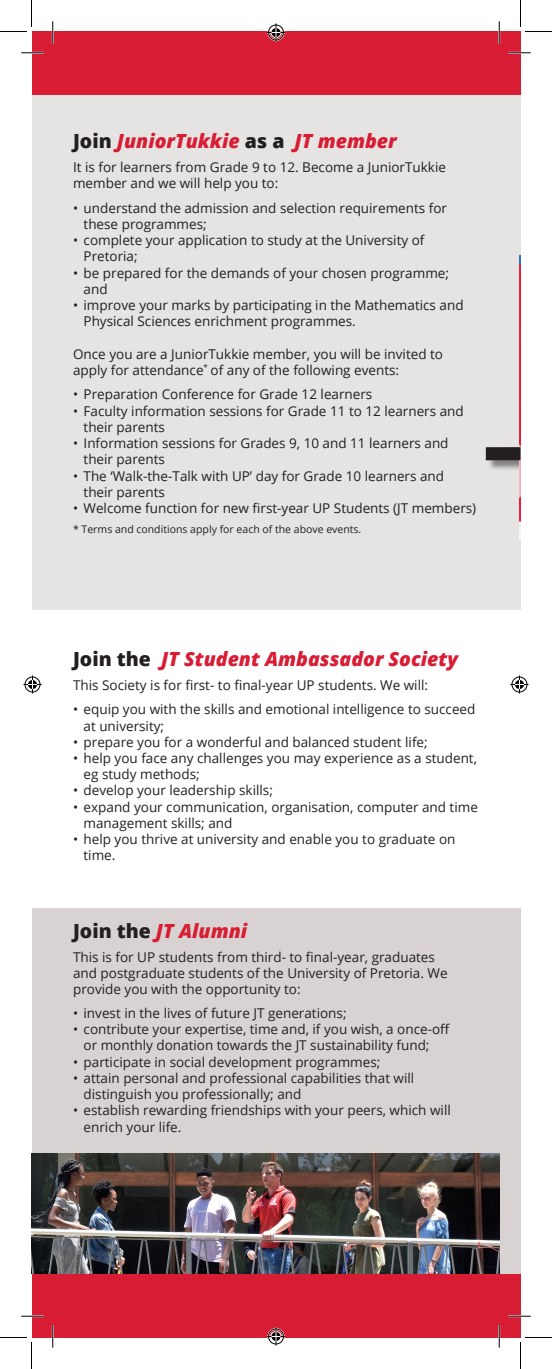
<style>
.page{position:relative;width:552px;height:1369px;background:#fff}
.page>*{position:absolute;margin:0;border:0;box-sizing:border-box;transform-origin:0 0}
.t1{font:italic 800 19.5px "Open Sans";color:#d81c33}
.t2{font:13.5px/16.2px "Open Sans";color:#231f20}
.t3{font:10.5px "Open Sans";color:#231f20}
.s1{font-style:normal;color:#231f20}
</style>
<div class="page">
<div style="left:32px;top:32px;width:488px;height:578px;background:#e5e4e2"></div>
<div style="left:32px;top:32px;width:488px;height:63px;background:#d81c33"></div>
<div style="left:32px;top:907px;width:488px;height:379px;background:#d8d3d2"></div>
<img style="left:32px;top:1153px;width:467px;height:120px">
<div style="left:32px;top:1273px;width:488px;height:64px;background:#d81c33"></div>
<img style="left:519px;top:256px;width:1px;height:283px">
<div style="left:486px;top:447px;width:34px;height:13px;background:#231f20"></div>
<hr style="left:21px;top:52px;width:23px;height:2px;background:#fff">
<hr style="left:508px;top:52px;width:23px;height:2px;background:#fff">
<hr style="left:21px;top:1315px;width:23px;height:2px;background:#fff">
<hr style="left:508px;top:1315px;width:23px;height:2px;background:#fff">
<hr style="left:52px;top:21px;width:2px;height:23px;background:#fff">
<hr style="left:52px;top:1325px;width:2px;height:22px;background:#fff">
<hr style="left:498px;top:21px;width:2px;height:23px;background:#fff">
<hr style="left:498px;top:1325px;width:2px;height:22px;background:#fff">
<svg style="left:21px;top:53px;width:23px;height:1px"></svg>
<svg style="left:508px;top:53px;width:23px;height:1px"></svg>
<svg style="left:21px;top:1315px;width:23px;height:1px"></svg>
<svg style="left:508px;top:1315px;width:23px;height:1px"></svg>
<svg style="left:53px;top:21px;width:1px;height:23px"></svg>
<svg style="left:53px;top:1325px;width:1px;height:22px"></svg>
<svg style="left:499px;top:21px;width:1px;height:23px"></svg>
<svg style="left:499px;top:1325px;width:1px;height:22px"></svg>
<svg style="left:0;top:0;width:32px;height:32px"></svg>
<svg style="left:0;top:1337px;width:32px;height:31px"></svg>
<svg style="left:520px;top:0;width:32px;height:32px"></svg>
<svg style="left:520px;top:1337px;width:32px;height:31px"></svg>
<svg style="left:267px;top:24px;width:18px;height:18px"></svg>
<svg style="left:267px;top:1327px;width:18px;height:18px"></svg>
<svg style="left:24px;top:675px;width:18px;height:18px"></svg>
<svg style="left:510px;top:675px;width:18px;height:18px"></svg>
<h1 class="t1" style="left:73px;top:126px;width:325px"><span class="s1">Join</span> JuniorTukkie <span class="s1">as a</span> JT member</h1>
<p class="t2" style="left:73px;top:158px;width:374px">It is for learners from Grade 9 to 12. Become a JuniorTukkie member and we will help you to:</p>
<p class="t2" style="left:84px;top:199px;width:365px;text-indent:-11px">• understand the admission and selection requirements for these programmes;</p>
<p class="t2" style="left:84px;top:232px;width:342px;text-indent:-11px">• complete your application to study at the University of<br>Pretoria;</p>
<p class="t2" style="left:84px;top:264px;width:367px;text-indent:-11px">• be prepared for the demands of your chosen programme; and</p>
<p class="t2" style="left:84px;top:296px;width:382px;text-indent:-11px">• improve your marks by participating in the Mathematics and<br>Physical Sciences enrichment programmes.</p>
<p class="t2" style="left:73px;top:345px;width:372px">Once you are a JuniorTukkie member, you will be invited to apply for attendance<sup>*</sup> of any of the following events:</p>
<p class="t2" style="left:73px;top:386px;width:301px">• Preparation Conference for Grade 12 learners</p>
<p class="t2" style="left:84px;top:402px;width:382px;text-indent:-11px">• Faculty information sessions for Grade 11 to 12 learners and their parents</p>
<p class="t2" style="left:84px;top:435px;width:366px;text-indent:-11px">• Information sessions for Grades 9, 10 and 11 learners and their parents</p>
<p class="t2" style="left:84px;top:467px;width:362px;text-indent:-11px">• The ‘Walk-the-Talk with UP’ day for Grade 10 learners and their parents</p>
<p class="t2" style="left:73px;top:499px;width:405px">• Welcome function for new first-year UP Students (JT members)</p>
<p class="t3" style="left:73px;top:522px;width:290px">* Terms and conditions apply for each of the above events.</p>
<h1 class="t1" style="left:73px;top:644px;width:387px"><span class="s1">Join the</span> JT Student Ambassador Society</h1>
<p class="t2" style="left:73px;top:676px;width:357px">This Society is for first- to final-year UP students. We will:</p>
<p class="t2" style="left:84px;top:701px;width:393px;text-indent:-11px">• equip you with the skills and emotional intelligence to succeed at university;</p>
<p class="t2" style="left:73px;top:733px;width:356px">• prepare you for a wonderful and balanced student life;</p>
<p class="t2" style="left:84px;top:749px;width:395px;text-indent:-11px">• help you face any challenges you may experience as a student, eg study methods;</p>
<p class="t2" style="left:73px;top:782px;width:201px">• develop your leadership skills;</p>
<p class="t2" style="left:84px;top:798px;width:396px;text-indent:-10px">• expand your communication, organisation, computer and time management skills; and</p>
<p class="t2" style="left:84px;top:830px;width:373px;text-indent:-11px">• help you thrive at university and enable you to graduate on time.</p>
<h1 class="t1" style="left:73px;top:916px;width:176px"><span class="s1">Join the</span> JT Alumni</h1>
<p class="t2" style="left:73px;top:948px;width:376px">This is for UP students from third- to final-year, graduates and postgraduate students of the University of Pretoria. We provide you with the opportunity to:</p>
<p class="t2" style="left:73px;top:1004px;width:275px">• invest in the lives of future JT generations;</p>
<p class="t2" style="left:84px;top:1020px;width:368px;text-indent:-11px">• contribute your expertise, time and, if you wish, a once-off or monthly donation towards the JT sustainability fund;</p>
<p class="t2" style="left:73px;top:1053px;width:309px">• participate in social development programmes;</p>
<p class="t2" style="left:84px;top:1069px;width:332px;text-indent:-11px">• attain personal and professional capabilities that will distinguish you professionally; and</p>
<p class="t2" style="left:84px;top:1101px;width:369px;text-indent:-11px">• establish rewarding friendships with your peers, which will enrich your life.</p>
</div>
